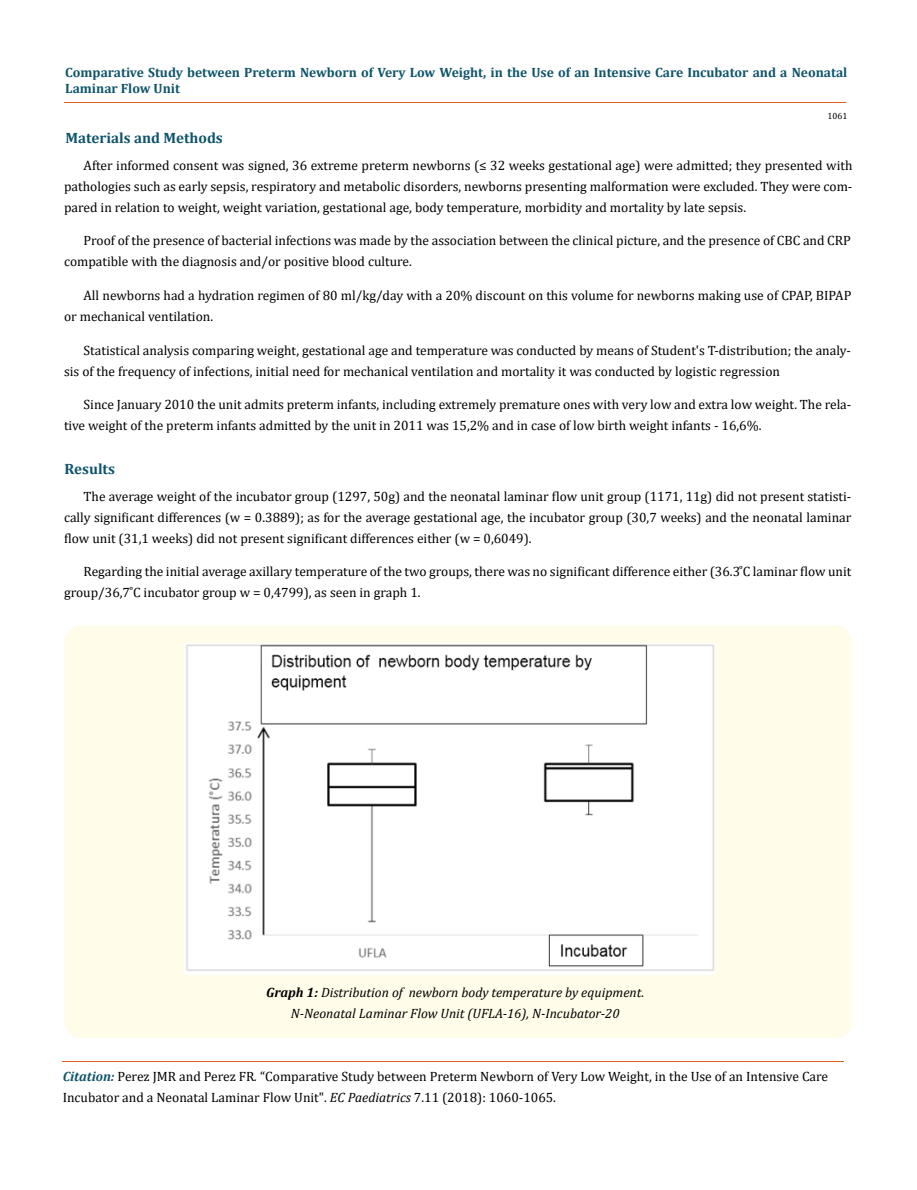
<style>
.page{position:relative;width:917px;height:1190px;background:#fff}
.page>*{position:absolute;margin:0;border:0;box-sizing:border-box;transform-origin:0 0}
.t1{font:700 15px "Cambria";color:#0e546a}
.t2{font:13.5px/21px "Cambria";color:#000}
.t3{font:700 13.5px/16.5px "Cambria";color:#0e546a}
.t4{font:italic 13.5px/21px "Cambria";color:#000;text-align:center}
.t5{font:9px "Cambria";color:#000}
.s1{font-weight:700}
.s2{font-weight:700;font-style:italic;color:#0e546a}
.s3{font-style:italic}
</style>
<div class="page">
<hr style="left:64px;top:102px;width:782px;height:1px;background:#e05d1a">
<hr style="left:62px;top:1061px;width:781px;height:1px;background:#e05d1a">
<div style="left:64px;top:625px;width:788px;height:413px;background:#fffde9;border-radius:18px"></div>
<img style="left:184px;top:643px;width:530px;height:332px">
<p class="t3" style="left:65px;top:64px;width:783px">Comparative Study between Preterm Newborn of Very Low Weight, in the Use of an Intensive Care Incubator and a Neonatal<br>Laminar Flow Unit</p>
<p class="t1" style="left:66px;top:128px;width:159px">Materials and Methods</p>
<p class="t5" style="left:827px;top:111px;width:21px">1061</p>
<p class="t2" style="left:64px;top:155px;width:789px;text-align:justify;text-indent:19px">After informed consent was signed, 36 extreme preterm newborns (≤ 32 weeks gestational age) were admitted; they presented with pathologies such as early sepsis, respiratory and metabolic disorders, newborns presenting malformation were excluded. They were com&shy;pared in relation to weight, weight variation, gestational age, body temperature, morbidity and mortality by late sepsis.</p>
<p class="t2" style="left:64px;top:229px;width:788px;text-indent:19px">Proof of the presence of bacterial infections was made by the association between the clinical picture, and the presence of CBC and CRP compatible with the diagnosis and/or positive blood culture.</p>
<p class="t2" style="left:64px;top:285px;width:788px;text-indent:19px">All newborns had a hydration regimen of 80 ml/kg/day with a 20% discount on this volume for newborns making use of CPAP, BIPAP or mechanical ventilation.</p>
<p class="t2" style="left:64px;top:340px;width:788px;text-indent:20px">Statistical analysis comparing weight, gestational age and temperature was conducted by means of Student's T-distribution; the analy&shy;sis of the frequency of infections, initial need for mechanical ventilation and mortality it was conducted by logistic regression</p>
<p class="t2" style="left:64px;top:394px;width:788px;text-indent:19px">Since January 2010 the unit admits preterm infants, including extremely premature ones with very low and extra low weight. The rela&shy;tive weight of the preterm infants admitted by the unit in 2011 was 15,2% and in case of low birth weight infants - 16,6%.</p>
<p class="t1" style="left:64px;top:458px;width:52px">Results</p>
<p class="t2" style="left:64px;top:485px;width:788px;text-align:justify;text-indent:19px">The average weight of the incubator group (1297, 50g) and the neonatal laminar flow unit group (1171, 11g) did not present statisti&shy;cally significant differences (w = 0.3889); as for the average gestational age, the incubator group (30,7 weeks) and the neonatal laminar flow unit (31,1 weeks) did not present significant differences either (w = 0,6049).</p>
<p class="t2" style="left:64px;top:561px;width:788px;text-indent:19px">Regarding the initial average axillary temperature of the two groups, there was no significant difference either (36.3 ͦC laminar flow unit group/36,7 ͦC incubator group w = 0,4799), as seen in graph 1.</p>
<p class="t4" style="left:266px;top:980px;width:380px"><span class="s1">Graph 1:</span> Distribution of newborn body temperature by equipment.<br>N-Neonatal Laminar Flow Unit (UFLA-16), N-Incubator-20</p>
<p class="t2" style="left:63px;top:1065px;width:767px"><span class="s2">Citation:</span> Perez JMR and Perez FR<span class="s3">.</span> “Comparative Study between Preterm Newborn of Very Low Weight, in the Use of an Intensive Care<br>Incubator and a Neonatal Laminar Flow Unit". <span class="s3">EC Paediatrics</span> 7.11 (2018): 1060-1065.</p>
</div>
